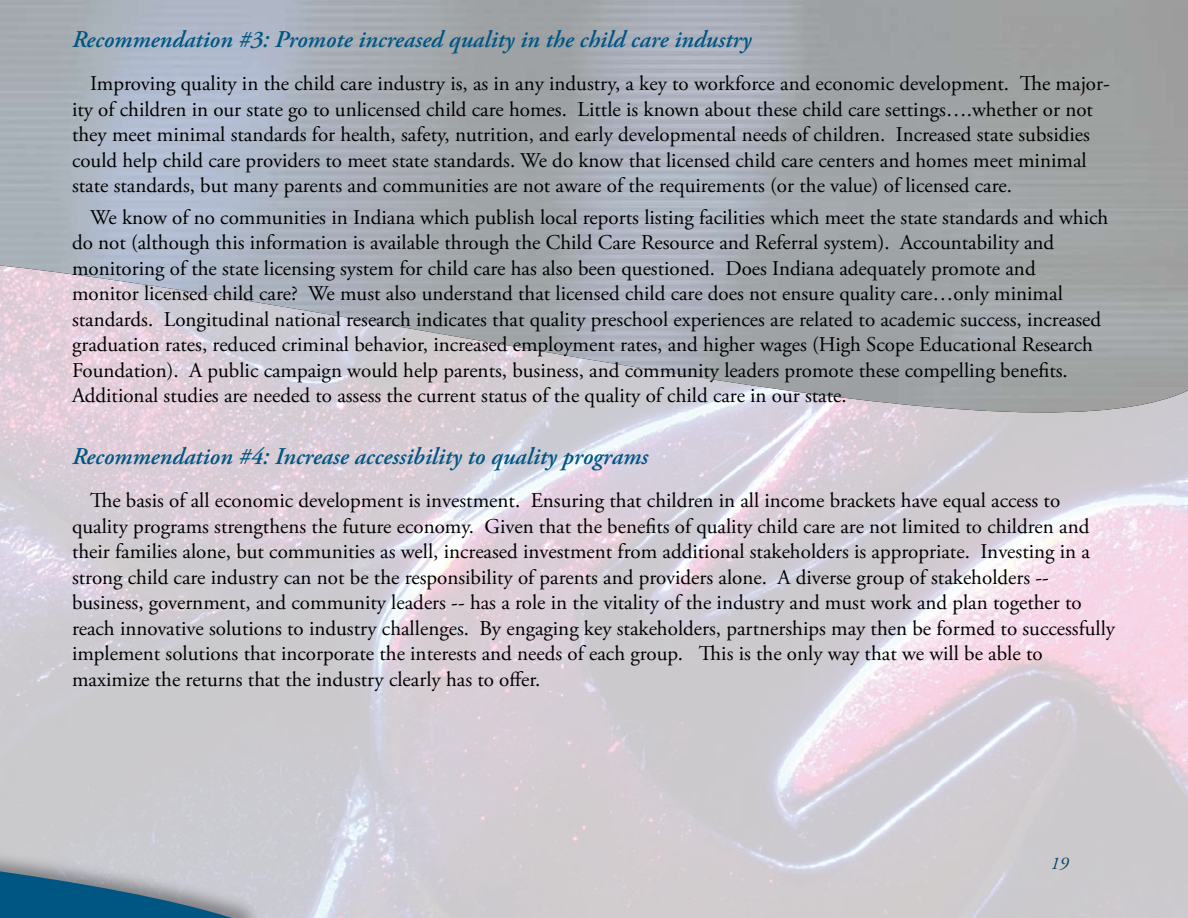
<style>
.page{position:relative;width:1188px;height:918px;background:#fff}
.page>*{position:absolute;margin:0;border:0;box-sizing:border-box;transform-origin:0 0}
.t1{font:italic 600 24px "Adobe Garamond Pro";color:#005683}
.t2{font:21px/25.5px "Adobe Garamond Pro";color:#000}
.t3{font:italic 18px "Adobe Garamond Pro";color:#005683}
</style>
<div class="page">
<img style="left:0;top:491px;width:1188px;height:427px">
<svg style="left:0;top:414px;width:1188px;height:77px;background:#d7cfd8"></svg>
<img style="left:0;top:0;width:1188px;height:414px">
<div style="left:0;top:777px;width:264px;height:141px;background:#cacacf"></div>
<svg style="left:0;top:833px;width:232px;height:85px"></svg>
<p class="t1" style="left:72px;top:26px;width:681px">Recommendation #3: Promote increased quality in the child care industry</p>
<p class="t2" style="left:72px;top:72px;width:1039px;text-indent:18px">Improving quality in the child care industry is, as in any industry, a key to workforce and economic development. The major&shy;ity of children in our state go to unlicensed child care homes. Little is known about these child care settings….whether or not they meet minimal standards for health, safety, nutrition, and early developmental needs of children. Increased state subsidies could help child care providers to meet state standards. We do know that licensed child care centers and homes meet minimal state standards, but many parents and communities are not aware of the requirements (or the value) of licensed care.</p>
<p class="t2" style="left:72px;top:205px;width:1038px;text-indent:18px">We know of no communities in Indiana which publish local reports listing facilities which meet the state standards and which do not (although this information is available through the Child Care Resource and Referral system). Accountability and monitoring of the state licensing system for child care has also been questioned. Does Indiana adequately promote and<br>monitor licensed child care? We must also understand that licensed child care does not ensure quality care…only minimal standards. Longitudinal national research indicates that quality preschool experiences are related to academic success, increased graduation rates, reduced criminal behavior, increased employment rates, and higher wages (High Scope Educational Research Foundation). A public campaign would help parents, business, and community leaders promote these compelling benefits.<br>Additional studies are needed to assess the current status of the quality of child care in our state.</p>
<p class="t1" style="left:72px;top:443px;width:578px">Recommendation #4: Increase accessibility to quality programs</p>
<p class="t2" style="left:72px;top:489px;width:1045px;text-indent:18px">The basis of all economic development is investment. Ensuring that children in all income brackets have equal access to quality programs strengthens the future economy. Given that the benefits of quality child care are not limited to children and their families alone, but communities as well, increased investment from additional stakeholders is appropriate. Investing in a strong child care industry can not be the responsibility of parents and providers alone. A diverse group of stakeholders -- business, government, and community leaders -- has a role in the vitality of the industry and must work and plan together to reach innovative solutions to industry challenges. By engaging key stakeholders, partnerships may then be formed to successfully implement solutions that incorporate the interests and needs of each group. This is the only way that we will be able to maximize the returns that the industry clearly has to offer.</p>
<p class="t3" style="left:1050px;top:852px;width:19px">19</p>
</div>
